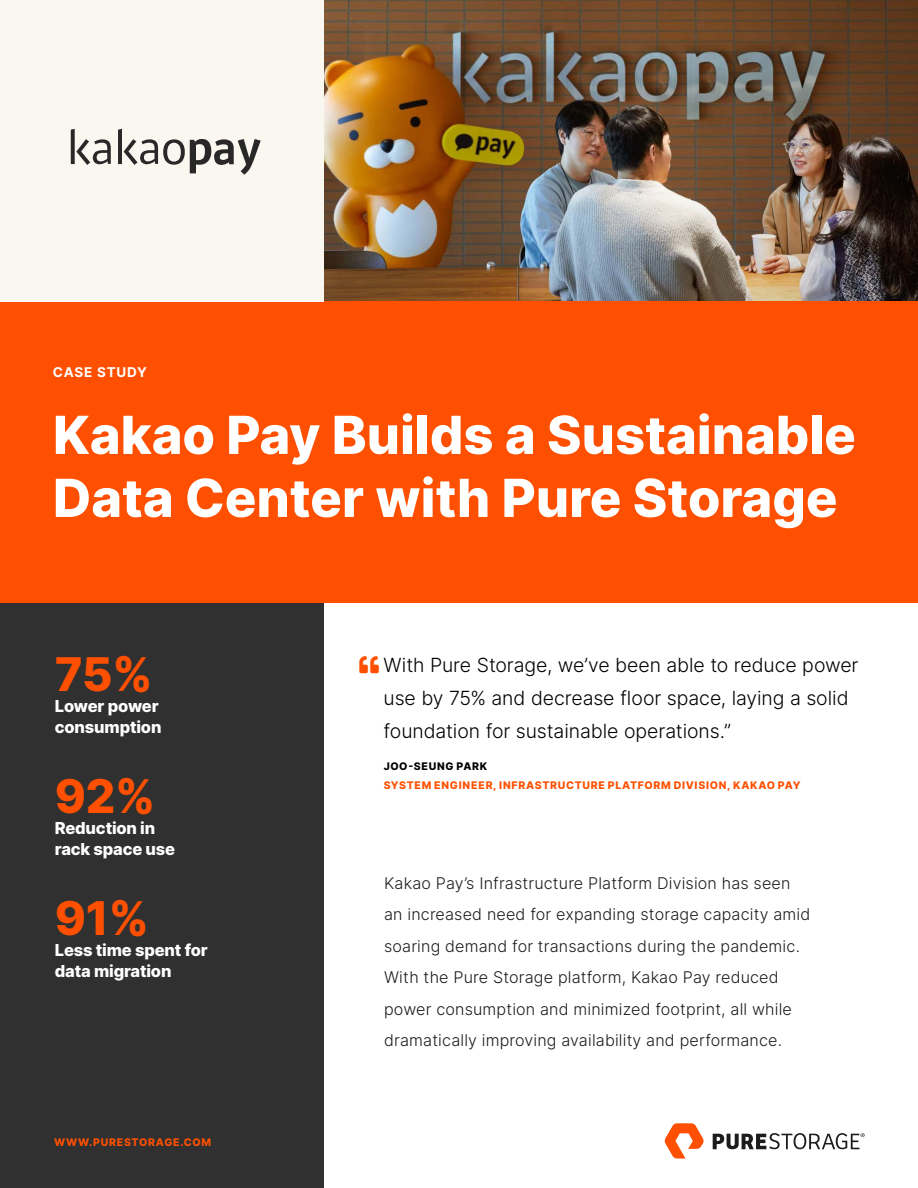
<style>
.page{position:relative;width:918px;height:1188px;background:#fff}
.page>*{position:absolute;margin:0;border:0;box-sizing:border-box;transform-origin:0 0}
.p_title_cover{font:800 52.5px/63px "Inter";color:#fff}
.t1{font:800 46.5px "Inter";color:#fe5000}
.t2{font:300 19.5px/33px "Inter";letter-spacing:-.005em;color:#000}
.t3{font:800 16.5px/21px "Inter";letter-spacing:-.01em;color:#fff}
.t4{font:300 16.2px/31.5px "Inter";letter-spacing:.01em;color:#1c1c1c}
.t5{font:700 13.5px "Inter";letter-spacing:.06em;color:#fff}
.t6{font:800 10.5px "Inter";letter-spacing:.07em;color:#fe5000}
.t7{font:800 10.5px "Inter";letter-spacing:.07em;color:#000}
</style>
<div class="page">
<div style="left:0;top:598px;width:324px;height:590px;background:#303031"></div>
<img style="left:324px;top:0;width:594px;height:301px">
<svg style="left:665px;top:1123px;width:39px;height:36px"></svg>
<svg style="left:713px;top:1133px;width:152px;height:16px"></svg>
<div style="left:0;top:301px;width:918px;height:301px;background:#fe5000"></div>
<div style="left:0;top:0;width:324px;height:301px;background:#faf7f1"></div>
<svg style="left:71px;top:129px;width:190px;height:46px"></svg>
<p class="t5" style="left:53px;top:363px;width:96px">CASE STUDY</p>
<p class="p_title_cover" style="left:53px;top:402px;width:804px">Kakao Pay Builds a Sustainable<br>Data Center with Pure Storage</p>
<p class="t1" style="left:55px;top:640px;width:99px">75%</p>
<p class="t3" style="left:55px;top:695px;width:108px">Lower power consumption</p>
<p class="t1" style="left:55px;top:762px;width:102px">92%</p>
<p class="t3" style="left:55px;top:817px;width:122px">Reduction in rack space use</p>
<p class="t1" style="left:55px;top:884px;width:96px">91%</p>
<p class="t3" style="left:55px;top:939px;width:154px">Less time spent for data migration</p>
<p class="t6" style="left:54px;top:1135px;width:159px">WWW.PURESTORAGE.COM</p>
<p class="t2" style="left:384px;top:648px;width:476px">With Pure Storage, we’ve been able to reduce power use by 75% and decrease floor space, laying a solid foundation for sustainable operations.”</p>
<p class="t7" style="left:384px;top:759px;width:105px">JOO-SEUNG PARK</p>
<p class="t6" style="left:384px;top:778px;width:418px">SYSTEM ENGINEER, INFRASTRUCTURE PLATFORM DIVISION, KAKAO PAY</p>
<p class="t4" style="left:384px;top:867px;width:428px">Kakao Pay’s Infrastructure Platform Division has seen an increased need for expanding storage capacity amid soaring demand for transactions during the pandemic.<br>With the Pure Storage platform, Kakao Pay reduced power consumption and minimized footprint, all while dramatically improving availability and performance.</p>
</div>
